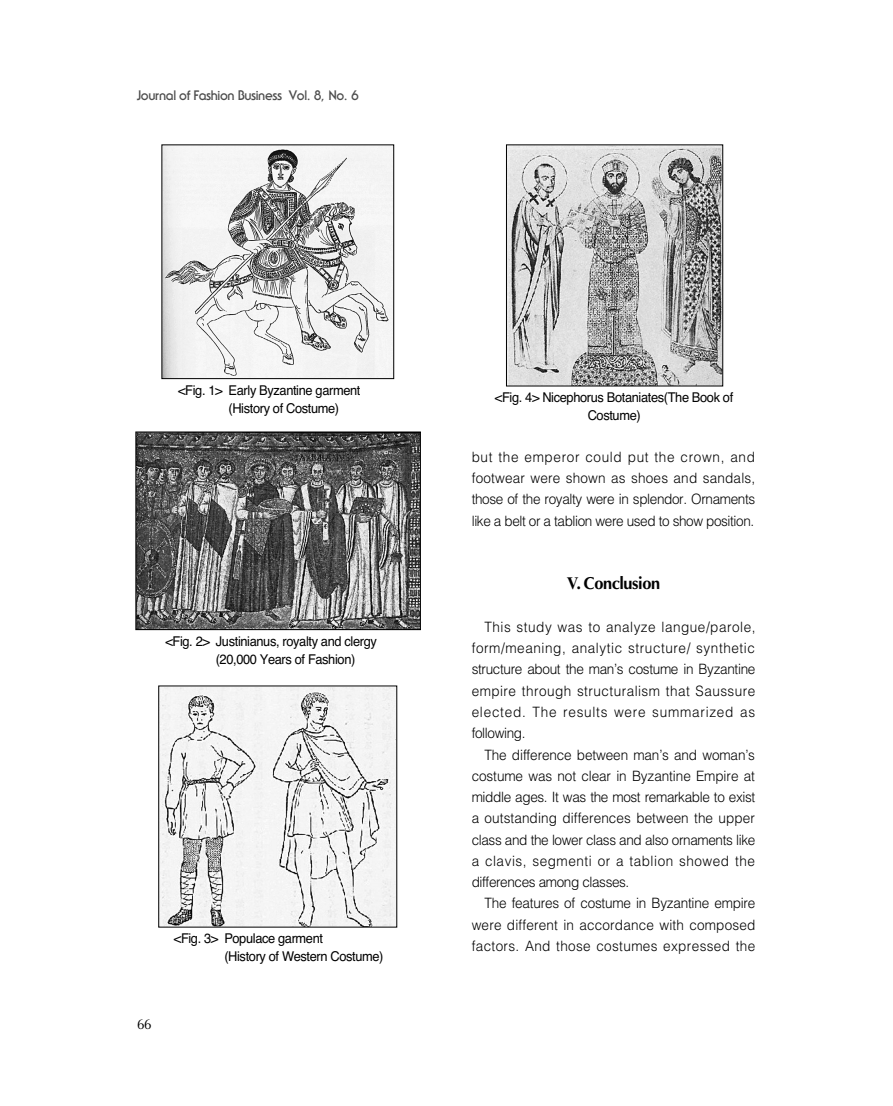
<style>
.page{position:relative;width:893px;height:1106px;background:#fff}
.page>*{position:absolute;margin:0;border:0;box-sizing:border-box;transform-origin:0 0}
.t1{font:700 17.25px "Optima";letter-spacing:-.025em;color:#000;scale:.95 1}
.t2{font:300 14.25px/21.3px "Helvetica";letter-spacing:.025em;color:#000;text-align:justify;scale:.95 1}
.t3{font:14.25px "Optima";color:#000;scale:.95 1}
.t4{font:13.5px/18px "Helvetica";letter-spacing:-.03em;color:#000;scale:.95 1}
.t5{font:700 13.5px "Serif Gothic";letter-spacing:-.03em;color:#4d4d4d;scale:.95 1}
.s1{font-family:"Times"}
</style>
<div class="page">
<img style="left:164px;top:147px;width:228px;height:230px">
<div style="left:162px;top:145px;width:232px;height:234px;border:1px solid #000"></div>
<img style="left:138px;top:434px;width:280px;height:194px">
<div style="left:136px;top:432px;width:284px;height:198px;border:1px solid #000"></div>
<img style="left:160px;top:687px;width:235px;height:238px">
<img style="left:508px;top:147px;width:213px;height:237px">
<div style="left:506px;top:145px;width:217px;height:241px;border:1px solid #000"></div>
<p class="t5" style="left:137px;top:91px;width:235px">Journal of Fashion Business Vol. 8, No. 6</p>
<p class="t4" style="left:228px;top:382px;width:140px;text-indent:-50px">&lt;Fig. 1&gt; Early Byzantine garment (History of Costume)</p>
<p class="t4" style="left:216px;top:633px;width:171px;text-indent:-50px">&lt;Fig. 2&gt; Justinianus, royalty and clergy (20,000 Years of Fashion)</p>
<p class="t3" style="left:137px;top:1018px;width:17px">66</p>
<p class="t4" style="left:224px;top:930px;width:169px;text-indent:-50px">&lt;Fig. 3&gt; Populace garment<br>(History of Western Costume)</p>
<p class="t4" style="left:495px;top:389px;width:252px;text-align:center">&lt;Fig. 4&gt; Nicephorus Botaniates(The Book of<br>Costume)</p>
<p class="t2" style="left:471px;top:447px;width:300px">but the emperor could put the crown, and footwear were shown as shoes and sandals, those of the royalty were in splendor. Ornaments like a belt or a tablion were used to show position.</p>
<p class="t1" style="left:567px;top:576px;width:100px"><span class="s1">V.</span> Conclusion</p>
<p class="t2" style="left:471px;top:617px;width:300px;text-indent:13px">This study was to analyze langue/parole, form/meaning, analytic structure/ synthetic structure about the man’s costume in Byzantine empire through structuralism that Saussure elected. The results were summarized as following.</p>
<p class="t2" style="left:471px;top:745px;width:300px;text-indent:13px">The difference between man’s and woman’s costume was not clear in Byzantine Empire at middle ages. It was the most remarkable to exist a outstanding differences between the upper class and the lower class and also ornaments like a clavis, segmenti or a tablion showed the differences among classes.</p>
<p class="t2" style="left:471px;top:894px;width:300px;text-indent:13px">The features of costume in Byzantine empire were different in accordance with composed factors. And those costumes expressed the</p>
</div>
